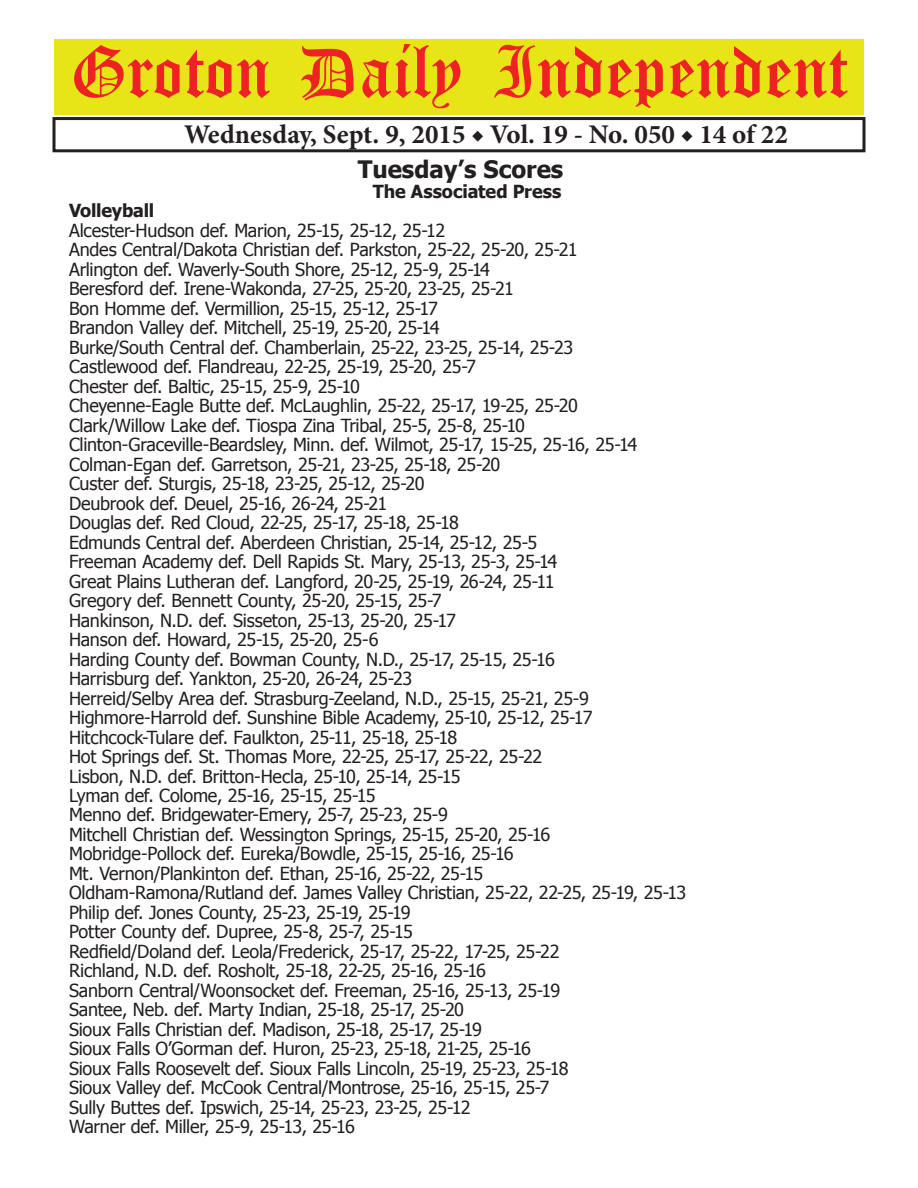
<style>
.page{position:relative;width:918px;height:1188px;background:#fff}
.page>*{position:absolute;margin:0;border:0;box-sizing:border-box;transform-origin:0 0}
.t1{font:54px "Old English Five";color:#ee2123}
.t2{font:700 27px "Minion Pro";color:#231f20}
.t3{font:700 24px "Tahoma";color:#231f20}
.t4{font:18px/19.5px "Tahoma";letter-spacing:-.015em;color:#231f20}
.t5{font:700 18px "Tahoma";letter-spacing:-.01em;color:#231f20}
</style>
<div class="page">
<div style="left:52px;top:117px;width:814px;height:35px;border:3px solid #231f20"></div>
<div style="left:54px;top:40px;width:810px;height:75px;background:#e7e515"></div>
<h1 class="t1" style="left:70px;top:47px;width:779px">Groton Daily Independent</h1>
<h2 class="t2" style="left:184px;top:116px;width:605px">Wednesday, Sept. 9, 2015 ◆ Vol. 19 - No. 050 ◆ 14 of 22</h2>
<h3 class="t3" style="left:358px;top:153px;width:207px">Tuesday’s Scores</h3>
<p class="t5" style="left:373px;top:179px;width:190px">The Associated Press</p>
<p class="t5" style="left:69px;top:198px;width:87px">Volleyball</p>
<p class="t4" style="left:69px;top:220px;width:619px">Alcester-Hudson def. Marion, 25-15, 25-12, 25-12<br>Andes Central/Dakota Christian def. Parkston, 25-22, 25-20, 25-21<br>Arlington def. Waverly-South Shore, 25-12, 25-9, 25-14<br>Beresford def. Irene-Wakonda, 27-25, 25-20, 23-25, 25-21<br>Bon Homme def. Vermillion, 25-15, 25-12, 25-17<br>Brandon Valley def. Mitchell, 25-19, 25-20, 25-14<br>Burke/South Central def. Chamberlain, 25-22, 23-25, 25-14, 25-23<br>Castlewood def. Flandreau, 22-25, 25-19, 25-20, 25-7<br>Chester def. Baltic, 25-15, 25-9, 25-10<br>Cheyenne-Eagle Butte def. McLaughlin, 25-22, 25-17, 19-25, 25-20<br>Clark/Willow Lake def. Tiospa Zina Tribal, 25-5, 25-8, 25-10<br>Clinton-Graceville-Beardsley, Minn. def. Wilmot, 25-17, 15-25, 25-16, 25-14<br>Colman-Egan def. Garretson, 25-21, 23-25, 25-18, 25-20<br>Custer def. Sturgis, 25-18, 23-25, 25-12, 25-20<br>Deubrook def. Deuel, 25-16, 26-24, 25-21<br>Douglas def. Red Cloud, 22-25, 25-17, 25-18, 25-18<br>Edmunds Central def. Aberdeen Christian, 25-14, 25-12, 25-5<br>Freeman Academy def. Dell Rapids St. Mary, 25-13, 25-3, 25-14<br>Great Plains Lutheran def. Langford, 20-25, 25-19, 26-24, 25-11<br>Gregory def. Bennett County, 25-20, 25-15, 25-7<br>Hankinson, N.D. def. Sisseton, 25-13, 25-20, 25-17<br>Hanson def. Howard, 25-15, 25-20, 25-6<br>Harding County def. Bowman County, N.D., 25-17, 25-15, 25-16<br>Harrisburg def. Yankton, 25-20, 26-24, 25-23<br>Herreid/Selby Area def. Strasburg-Zeeland, N.D., 25-15, 25-21, 25-9<br>Highmore-Harrold def. Sunshine Bible Academy, 25-10, 25-12, 25-17<br>Hitchcock-Tulare def. Faulkton, 25-11, 25-18, 25-18<br>Hot Springs def. St. Thomas More, 22-25, 25-17, 25-22, 25-22<br>Lisbon, N.D. def. Britton-Hecla, 25-10, 25-14, 25-15<br>Lyman def. Colome, 25-16, 25-15, 25-15<br>Menno def. Bridgewater-Emery, 25-7, 25-23, 25-9<br>Mitchell Christian def. Wessington Springs, 25-15, 25-20, 25-16<br>Mobridge-Pollock def. Eureka/Bowdle, 25-15, 25-16, 25-16<br>Mt. Vernon/Plankinton def. Ethan, 25-16, 25-22, 25-15<br>Oldham-Ramona/Rutland def. James Valley Christian, 25-22, 22-25, 25-19, 25-13<br>Philip def. Jones County, 25-23, 25-19, 25-19<br>Potter County def. Dupree, 25-8, 25-7, 25-15<br>Redfield/Doland def. Leola/Frederick, 25-17, 25-22, 17-25, 25-22<br>Richland, N.D. def. Rosholt, 25-18, 22-25, 25-16, 25-16<br>Sanborn Central/Woonsocket def. Freeman, 25-16, 25-13, 25-19<br>Santee, Neb. def. Marty Indian, 25-18, 25-17, 25-20<br>Sioux Falls Christian def. Madison, 25-18, 25-17, 25-19<br>Sioux Falls O’Gorman def. Huron, 25-23, 25-18, 21-25, 25-16<br>Sioux Falls Roosevelt def. Sioux Falls Lincoln, 25-19, 25-23, 25-18<br>Sioux Valley def. McCook Central/Montrose, 25-16, 25-15, 25-7<br>Sully Buttes def. Ipswich, 25-14, 25-23, 23-25, 25-12<br>Warner def. Miller, 25-9, 25-13, 25-16</p>
</div>
